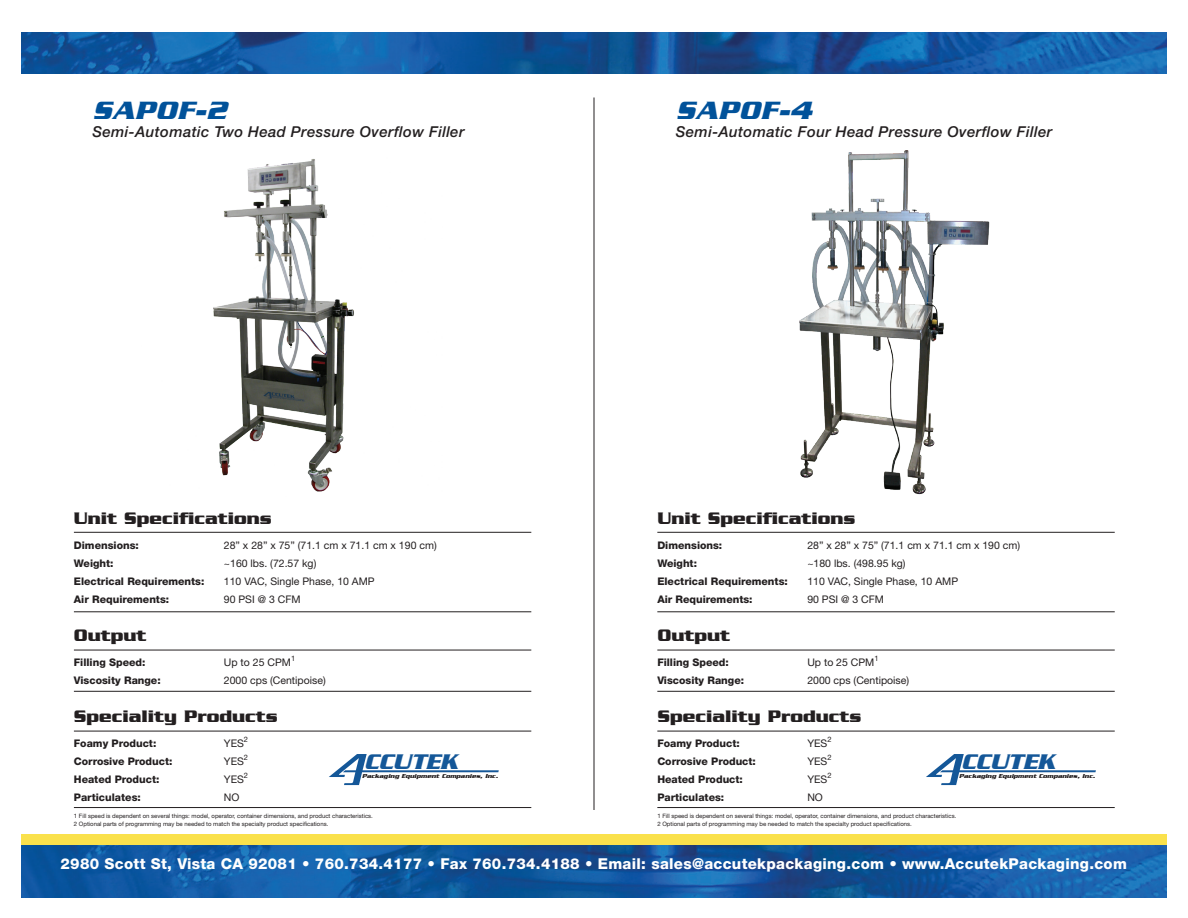
<style>
.page{position:relative;width:1188px;height:918px;background:#fff}
.page>*{position:absolute;margin:0;border:0;box-sizing:border-box;transform-origin:0 0}
.t1{font:italic 700 27px "Serpentine";letter-spacing:.025em;color:#01529a}
.t2{font:italic 700 22.95px "Serpentine";color:#145798}
.t3{font:700 18px "Serpentine";color:#231f20}
.t4{font:800 15px "Helvetica Neue";letter-spacing:.02em;color:#fff}
.t5{font:italic 500 15px "Helvetica Neue";letter-spacing:.025em;color:#231f20}
.t6{font:800 10.5px "Helvetica Neue";color:#231f20}
.t7{font:10.5px "Helvetica Neue";color:#231f20}
.t8{font:italic 700 6.15px "Serpentine";color:#231f20}
.t9{font:6px "Helvetica Neue";color:#231f20}
</style>
<div class="page">
<img style="left:21px;top:32px;width:1146px;height:42px">
<img style="left:21px;top:845px;width:1146px;height:52px">
<div style="left:21px;top:834px;width:1146px;height:11px;background:#fae14c"></div>
<img style="left:213px;top:159px;width:141px;height:333px">
<img style="left:799px;top:150px;width:191px;height:345px">
<hr style="left:594px;top:97px;width:1px;height:713px;background:#231f20">
<hr style="left:74px;top:532px;width:457px;height:1px;background:#231f20">
<hr style="left:74px;top:611px;width:457px;height:1px;background:#231f20">
<hr style="left:74px;top:691px;width:457px;height:1px;background:#231f20">
<hr style="left:74px;top:731px;width:457px;height:1px;background:#231f20">
<hr style="left:74px;top:650px;width:457px;height:1px;background:#231f20">
<hr style="left:74px;top:807px;width:457px;height:1px;background:#231f20">
<hr style="left:657px;top:532px;width:458px;height:1px;background:#231f20">
<hr style="left:657px;top:611px;width:458px;height:1px;background:#231f20">
<hr style="left:657px;top:691px;width:458px;height:1px;background:#231f20">
<hr style="left:657px;top:731px;width:458px;height:1px;background:#231f20">
<hr style="left:657px;top:650px;width:458px;height:1px;background:#231f20">
<hr style="left:657px;top:807px;width:458px;height:1px;background:#231f20">
<svg style="left:926px;top:754px;width:170px;height:31px"></svg>
<svg style="left:329px;top:754px;width:170px;height:31px"></svg>
<h3 class="t1" style="left:92px;top:94px;width:136px">SAPOF-2</h3>
<p class="t5" style="left:92px;top:123px;width:374px">Semi-Automatic Two Head Pressure Overflow Filler</p>
<p class="t3" style="left:74px;top:507px;width:200px">Unit Specifications</p>
<p class="t6" style="left:74px;top:539px;width:66px">Dimensions:</p>
<p class="t7" style="left:224px;top:539px;width:214px">28” x 28” x 75” (71.1 cm x 71.1 cm x 190 cm)</p>
<p class="t6" style="left:74px;top:557px;width:41px">Weight:</p>
<p class="t7" style="left:224px;top:557px;width:94px">~160 lbs. (72.57 kg)</p>
<p class="t6" style="left:74px;top:575px;width:132px">Electrical Requirements:</p>
<p class="t7" style="left:224px;top:575px;width:152px">110 VAC, Single Phase, 10 AMP</p>
<p class="t6" style="left:74px;top:593px;width:97px">Air Requirements:</p>
<p class="t7" style="left:224px;top:593px;width:78px">90 PSI @ 3 CFM</p>
<p class="t3" style="left:74px;top:624px;width:74px">Output</p>
<p class="t6" style="left:74px;top:656px;width:73px">Filling Speed:</p>
<p class="t7" style="left:224px;top:656px;width:73px">Up to 25 CPM<sup>1</sup></p>
<p class="t6" style="left:74px;top:674px;width:88px">Viscosity Range:</p>
<p class="t7" style="left:224px;top:674px;width:103px">2000 cps (Centipoise)</p>
<p class="t3" style="left:74px;top:705px;width:206px">Speciality Products</p>
<p class="t6" style="left:74px;top:737px;width:84px">Foamy Product:</p>
<p class="t7" style="left:224px;top:737px;width:26px">YES<sup>2</sup></p>
<p class="t6" style="left:74px;top:755px;width:100px">Corrosive Product:</p>
<p class="t7" style="left:224px;top:755px;width:26px">YES<sup>2</sup></p>
<p class="t6" style="left:74px;top:773px;width:87px">Heated Product:</p>
<p class="t7" style="left:224px;top:773px;width:26px">YES<sup>2</sup></p>
<p class="t6" style="left:74px;top:791px;width:68px">Particulates:</p>
<p class="t7" style="left:224px;top:791px;width:17px">NO</p>
<p class="t2" style="left:364px;top:748px;width:95px">CCUTEK</p>
<p class="t8" style="left:362px;top:772px;width:137px">Packaging Equipment Companies, Inc.</p>
<p class="t9" style="left:74px;top:813px;width:301px">1 Fill speed is dependent on several things: model, operator, container dimensions, and product characteristics.</p>
<p class="t9" style="left:74px;top:820px;width:256px">2 Optional parts of programming may be needed to match the specialty product specifications.</p>
<h3 class="t1" style="left:676px;top:94px;width:137px">SAPOF-4</h3>
<p class="t5" style="left:676px;top:123px;width:378px">Semi-Automatic Four Head Pressure Overflow Filler</p>
<p class="t3" style="left:657px;top:507px;width:200px">Unit Specifications</p>
<p class="t6" style="left:657px;top:539px;width:66px">Dimensions:</p>
<p class="t7" style="left:807px;top:539px;width:214px">28” x 28” x 75” (71.1 cm x 71.1 cm x 190 cm)</p>
<p class="t6" style="left:657px;top:557px;width:41px">Weight:</p>
<p class="t7" style="left:807px;top:557px;width:100px">~180 lbs. (498.95 kg)</p>
<p class="t6" style="left:657px;top:575px;width:132px">Electrical Requirements:</p>
<p class="t7" style="left:807px;top:575px;width:152px">110 VAC, Single Phase, 10 AMP</p>
<p class="t6" style="left:657px;top:593px;width:97px">Air Requirements:</p>
<p class="t7" style="left:807px;top:593px;width:78px">90 PSI @ 3 CFM</p>
<p class="t3" style="left:657px;top:624px;width:74px">Output</p>
<p class="t6" style="left:657px;top:656px;width:73px">Filling Speed:</p>
<p class="t7" style="left:807px;top:656px;width:73px">Up to 25 CPM<sup>1</sup></p>
<p class="t6" style="left:657px;top:674px;width:88px">Viscosity Range:</p>
<p class="t7" style="left:807px;top:674px;width:103px">2000 cps (Centipoise)</p>
<p class="t3" style="left:657px;top:705px;width:206px">Speciality Products</p>
<p class="t6" style="left:657px;top:737px;width:84px">Foamy Product:</p>
<p class="t7" style="left:807px;top:737px;width:26px">YES<sup>2</sup></p>
<p class="t6" style="left:657px;top:755px;width:100px">Corrosive Product:</p>
<p class="t7" style="left:807px;top:755px;width:26px">YES<sup>2</sup></p>
<p class="t6" style="left:657px;top:773px;width:87px">Heated Product:</p>
<p class="t7" style="left:807px;top:773px;width:26px">YES<sup>2</sup></p>
<p class="t6" style="left:657px;top:791px;width:68px">Particulates:</p>
<p class="t7" style="left:807px;top:791px;width:17px">NO</p>
<p class="t2" style="left:961px;top:748px;width:95px">CCUTEK</p>
<p class="t8" style="left:959px;top:772px;width:137px">Packaging Equipment Companies, Inc.</p>
<p class="t9" style="left:657px;top:813px;width:301px">1 Fill speed is dependent on several things: model, operator, container dimensions, and product characteristics.</p>
<p class="t9" style="left:657px;top:820px;width:256px">2 Optional parts of programming may be needed to match the specialty product specifications.</p>
<p class="t4" style="left:61px;top:854px;width:1068px">2980 Scott St, Vista CA 92081 • 760.734.4177 • Fax 760.734.4188 • Email: sales@accutekpackaging.com • www.AccutekPackaging.com</p>
</div>
